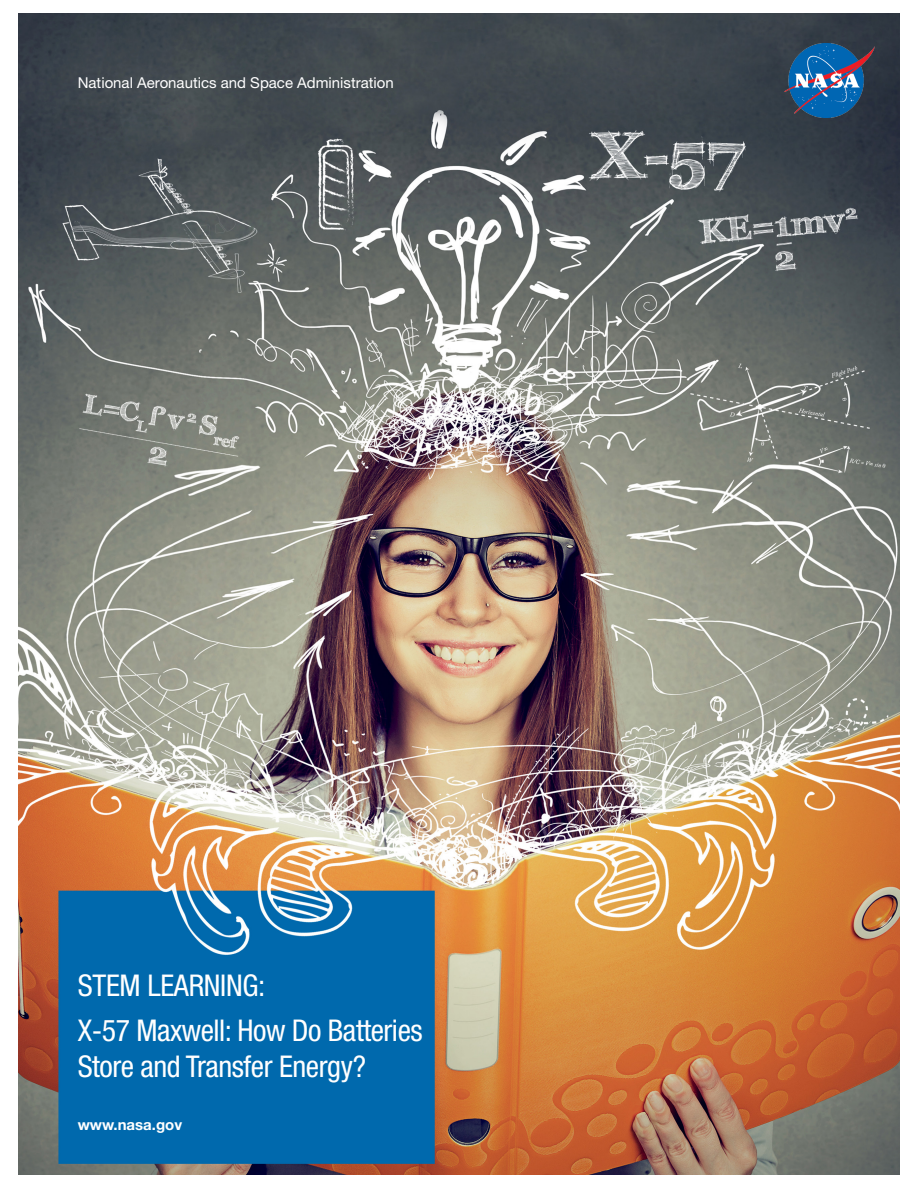
<style>
.page{position:relative;width:918px;height:1188px;background:#fff}
.page>*{position:absolute;margin:0;border:0;box-sizing:border-box;transform-origin:0 0}
.t1{font:condensed 30px/36px "Helvetica Neue";letter-spacing:-.015em;color:#fff}
.t2{font:15px "Helvetica Neue";color:#fff}
.t3{font:700 15px "Helvetica Neue";color:#fff}
</style>
<div class="page">
<img style="left:18px;top:14px;width:882px;height:1160px">
<img style="left:785px;top:44px;width:89px;height:74px">
<p class="t2" style="left:78px;top:74px;width:318px">National Aeronautics and Space Administration</p>
<p class="t1" style="left:78px;top:967px;width:189px">STEM LEARNING:</p>
<p class="t1" style="left:78px;top:1012px;width:346px">X-57 Maxwell: How Do Batteries<br>Store and Transfer Energy?</p>
<p class="t3" style="left:78px;top:1115px;width:106px">www.nasa.gov</p>
</div>
